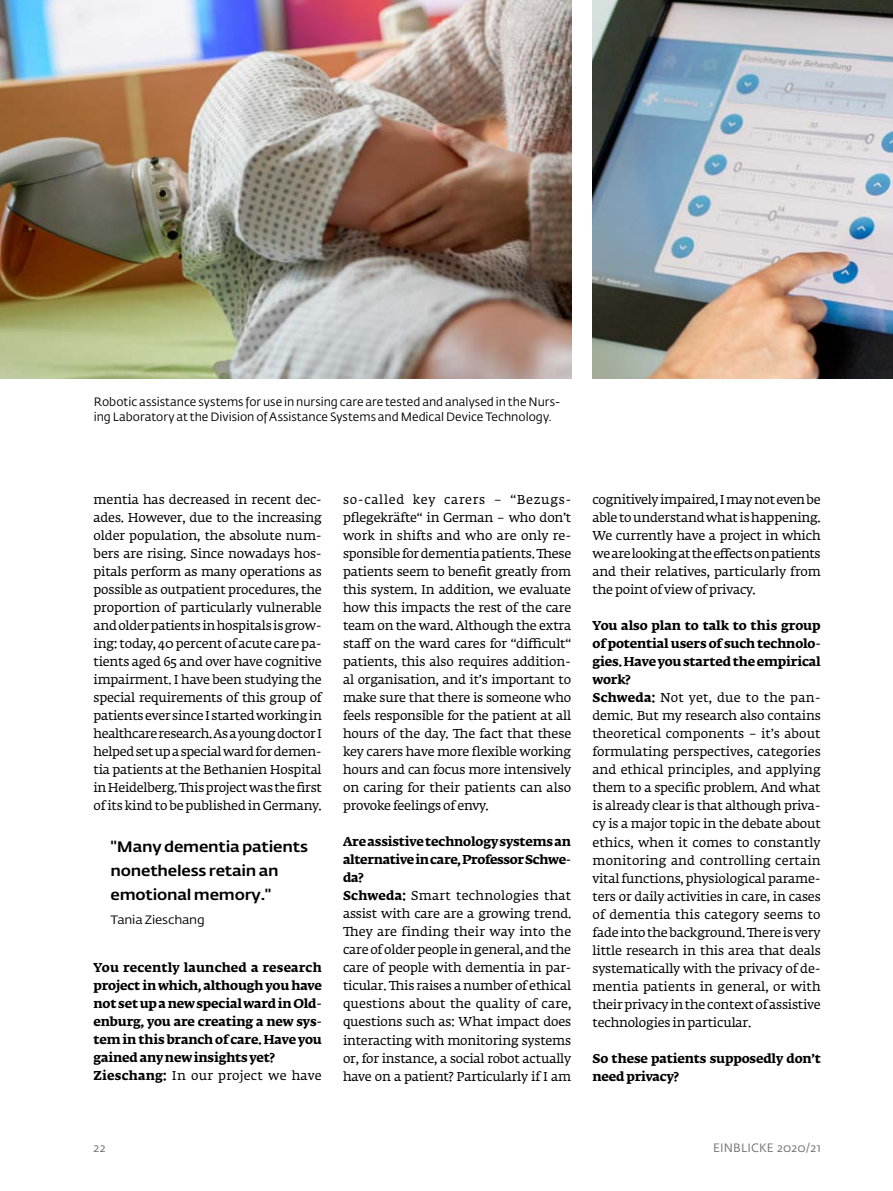
<style>
.page{position:relative;width:893px;height:1191px;background:#fff}
.page>*{position:absolute;margin:0;border:0;box-sizing:border-box;transform-origin:0 0}
.t1{font:500 15px/24px "Fedra Sans Std";letter-spacing:-.01em;color:#000;scale:1.1 1}
.t2{font:12.75px/18px "Fedra Serif A Std";letter-spacing:-.015em;color:#000;text-align:justify}
.t3{font:700 12.75px/18px "Fedra Serif A Std";letter-spacing:-.01em;color:#000}
.t4{font:12px/15px "Fedra Sans Std";color:#000}
.t5{font:12px "Fedra Sans Std";letter-spacing:.015em;color:#706f6f}
.t6{font:12px "Fedra Sans Std";color:#000;scale:1.1 1}
.s1{font-weight:400}
.s2{font-weight:700}
</style>
<div class="page">
<img style="left:593px;top:0;width:300px;height:378px">
<img style="left:0;top:0;width:571px;height:378px">
<p class="t4" style="left:94px;top:394px;width:468px">Robotic assistance systems for use in nursing care are tested and analysed in the Nurs&shy;ing Laboratory at the Division of Assistance Systems and Medical Device Technology.</p>
<p class="t2" style="left:94px;top:492px;width:230px">mentia has decreased in recent dec&shy;ades. However, due to the increasing older population, the absolute num&shy;bers are rising. Since nowadays hos&shy;pitals perform as many operations as possible as outpatient procedures, the proportion of particularly vulnerable and older patients in hospitals is grow&shy;ing: today, 40 percent of acute care pa&shy;tients aged 65 and over have cognitive impairment. I have been studying the special requirements of this group of patients ever since I started working in healthcare research. As a young doctor I helped set up a special ward for demen&shy;tia patients at the Bethanien Hospital in Heidelberg. This project was the first of its kind to be published in Germany.</p>
<p class="t1" style="left:111px;top:835px;width:181px">"Many dementia patients nonetheless retain an emotional memory."</p>
<p class="t6" style="left:111px;top:913px;width:87px">Tania Zieschang</p>
<p class="t3" style="left:94px;top:959px;width:230px">You recently launched a research project in which, although you have not set up a new special ward in Old&shy;enburg, you are creating a new sys&shy;tem in this branch of care. Have you gained any new insights yet?<br>Zieschang: <span class="s1">In our project we have</span></p>
<p class="t2" style="left:343px;top:492px;width:230px">so-called key carers – “Bezugs&shy;pflegekräfte“ in German – who don’t work in shifts and who are only re&shy;sponsible for dementia patients. These patients seem to benefit greatly from this system. In addition, we evaluate how this impacts the rest of the care team on the ward. Although the extra staff on the ward cares for “difficult“ patients, this also requires addition&shy;al organisation, and it’s important to make sure that there is someone who feels responsible for the patient at all hours of the day. The fact that these key carers have more flexible working hours and can focus more intensively on caring for their patients can also provoke feelings of envy.</p>
<p class="t2" style="left:343px;top:834px;width:230px;text-align:left"><span class="s2">Are assistive technology systems an alternative in care, Professor Schwe&shy;da?<br>Schweda:</span> Smart technologies that assist with care are a growing trend.<br>They are finding their way into the care of older people in general, and the care of people with dementia in par&shy;ticular. This raises a number of ethical questions about the quality of care, questions such as: What impact does interacting with monitoring systems or, for instance, a social robot actually have on a patient? Particularly if I am</p>
<p class="t2" style="left:592px;top:492px;width:230px">cognitively impaired, I may not even be able to understand what is happening.<br>We currently have a project in which we are looking at the effects on patients and their relatives, particularly from the point of view of privacy.</p>
<p class="t2" style="left:592px;top:618px;width:230px;text-align:left"><span class="s2">You also plan to talk to this group of potential users of such technolo&shy;gies. Have you started the empirical work?<br>Schweda:</span> Not yet, due to the pan&shy;demic. But my research also contains theoretical components – it’s about formulating perspectives, categories and ethical principles, and applying them to a specific problem. And what is already clear is that although priva&shy;cy is a major topic in the debate about ethics, when it comes to constantly monitoring and controlling certain vital functions, physiological parame&shy;ters or daily activities in care, in cases of dementia this category seems to fade into the background. There is very little research in this area that deals systematically with the privacy of de&shy;mentia patients in general, or with their privacy in the context of assistive technologies in particular.</p>
<p class="t3" style="left:592px;top:1050px;width:230px">So these patients supposedly don’t need privacy?</p>
<p class="t5" style="left:94px;top:1140px;width:14px">22</p>
<p class="t5" style="left:713px;top:1141px;width:109px">EINBLICKE 2020/21</p>
</div>
